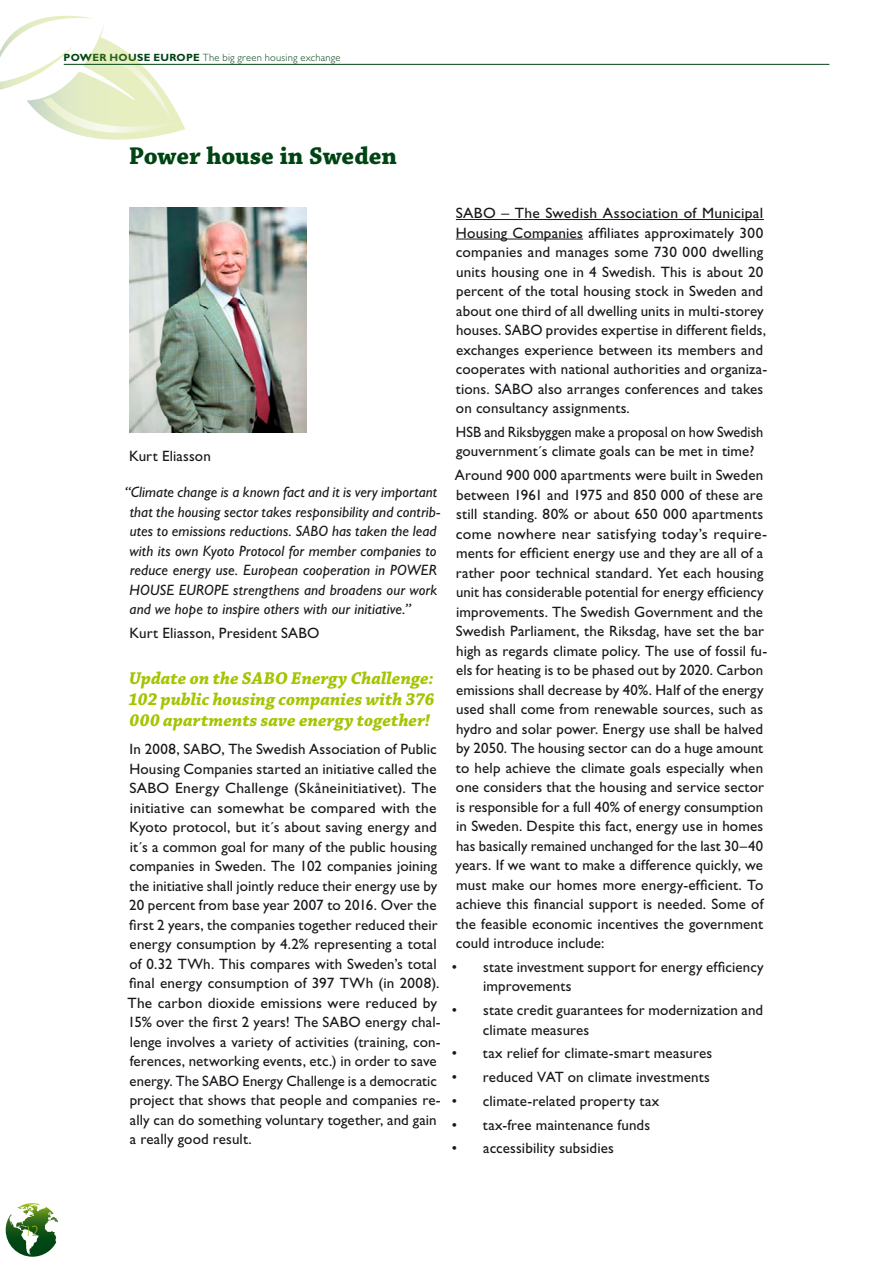
<style>
.page{position:relative;width:893px;height:1263px;background:#fff}
.page>*{position:absolute;margin:0;border:0;box-sizing:border-box;transform-origin:0 0}
.t1{font:700 25.5px "Chaparral Pro";color:#004413}
.t2{font:italic 700 18px/21px "Chaparral Pro";letter-spacing:.005em;color:#a5c400;text-align:justify}
.t3{font:15px/19.5px "Gill Sans Std";letter-spacing:.01em;color:#1a171c}
.t4{font:italic 15px/19.5px "Gill Sans Std";letter-spacing:.01em;color:#1a171c}
.t5{font:15px/19.5px "Gill Sans Std";letter-spacing:.01em;color:#1a171c;scale:.96 1}
.t6{font:300 15px "Gill Sans Std";color:#a5c400}
.t7{font:300 10.5px "Gill Sans Std";letter-spacing:.02em;color:#004413}
.s1{font-weight:700}
</style>
<div class="page">
<svg style="left:17px;top:1206px;width:17px;height:9px"></svg>
<svg style="left:0;top:16px;width:185px;height:124px"></svg>
<img style="left:129px;top:208px;width:178px;height:225px">
<hr style="left:64px;top:64px;width:765px;height:1px;background:#004413">
<hr style="left:456px;top:219px;width:308px;height:1px;background:#1a171c">
<hr style="left:456px;top:239px;width:127px;height:1px;background:#1a171c">
<p class="t7" style="left:64px;top:52px;width:278px"><span class="s1">POWER HOUSE EUROPE</span> The big green housing exchange</p>
<p class="t6" style="left:25px;top:1222px;width:15px">12</p>
<h1 class="t1" style="left:129px;top:141px;width:270px">Power house in Sweden</h1>
<p class="t3" style="left:129px;top:446px;width:83px">Kurt Eliasson</p>
<p class="t4" style="left:129px;top:482px;width:312px;text-indent:-5px">“Climate change is a known fact and it is very important that the housing sector takes responsibility and contrib&shy;utes to emissions reductions. SABO has taken the lead with its own Kyoto Protocol for member companies to reduce energy use. European cooperation in POWER HOUSE EUROPE strengthens and broadens our work and we hope to inspire others with our initiative.”</p>
<p class="t3" style="left:129px;top:623px;width:191px">Kurt Eliasson, President SABO</p>
<p class="t2" style="left:128px;top:669px;width:308px">Update on the SABO Energy Challenge:<br>102 public housing companies with 376<br>000 apartments save energy together!</p>
<p class="t3" style="left:127px;top:740px;width:315px">I n 2008, SABO, The Swedish Association of Public Housing Companies started an initiative called the SABO Energy Challenge (Skåneinitiativet). The initiative can somewhat be compared with the Kyoto protocol, but it´s about saving energy and it´s a common goal for many of the public housing companies in Sweden. The 102 companies joining the initiative shall jointly reduce their energy use by 20 percent from base year 2007 to 2016. Over the first 2 years, the companies together reduced their energy consumption by 4.2% representing a total of 0.32 TWh. This compares with Sweden’s total final energy consumption of 397 TWh (in 2008).<br>The carbon dioxide emissions were reduced by 15% over the first 2 years! The SABO energy chal&shy;lenge involves a variety of activities (training, con&shy;ferences, networking events, etc.) in order to save energy. The SABO Energy Challenge is a democratic project that shows that people and companies re&shy;ally can do something voluntary together, and gain a really good result.</p>
<p class="t3" style="left:456px;top:203px;width:313px">SABO – The Swedish Association of Municipal Housing Companies affiliates approximately 300 companies and manages some 730 000 dwelling units housing one in 4 Swedish. This is about 20 percent of the total housing stock in Sweden and about one third of all dwelling units in multi-storey houses. SABO provides expertise in different fields, exchanges experience between its members and cooperates with national authorities and organiza&shy;tions. SABO also arranges conferences and takes on consultancy assignments.</p>
<p class="t5" style="left:456px;top:422px;width:322px">HSB and Riksbyggen make a proposal on how Swedish gouvernment´s climate goals can be met in time?</p>
<p class="t3" style="left:455px;top:465px;width:314px">Around 900 000 apartments were built in Sweden between 1961 and 1975 and 850 000 of these are still standing. 80% or about 650 000 apartments come nowhere near satisfying today’s require&shy;ments for efficient energy use and they are all of a rather poor technical standard. Yet each housing unit has considerable potential for energy efficiency improvements. The Swedish Government and the Swedish Parliament, the Riksdag, have set the bar high as regards climate policy. The use of fossil fu&shy;els for heating is to be phased out by 2020. Carbon emissions shall decrease by 40%. Half of the energy used shall come from renewable sources, such as hydro and solar power. Energy use shall be halved by 2050. The housing sector can do a huge amount to help achieve the climate goals especially when one considers that the housing and service sector is responsible for a full 40% of energy consumption in Sweden. Despite this fact, energy use in homes has basically remained unchanged for the last 30–40 years. If we want to make a difference quickly, we must make our homes more energy-efficient. To achieve this financial support is needed. Some of the feasible economic incentives the government could introduce include:</p>
<p class="t3" style="left:483px;top:957px;width:282px;text-indent:-31px">• state investment support for energy efficiency improvements</p>
<p class="t3" style="left:483px;top:1000px;width:282px;text-indent:-31px">• state credit guarantees for modernization and climate measures</p>
<p class="t3" style="left:452px;top:1044px;width:262px">• tax relief for climate-smart measures</p>
<p class="t3" style="left:452px;top:1067px;width:259px">• reduced VAT on climate investments</p>
<p class="t3" style="left:452px;top:1091px;width:209px">• climate-related property tax</p>
<p class="t3" style="left:452px;top:1115px;width:200px">• tax-free maintenance funds</p>
<p class="t3" style="left:452px;top:1139px;width:163px">• accessibility subsidies</p>
</div>
